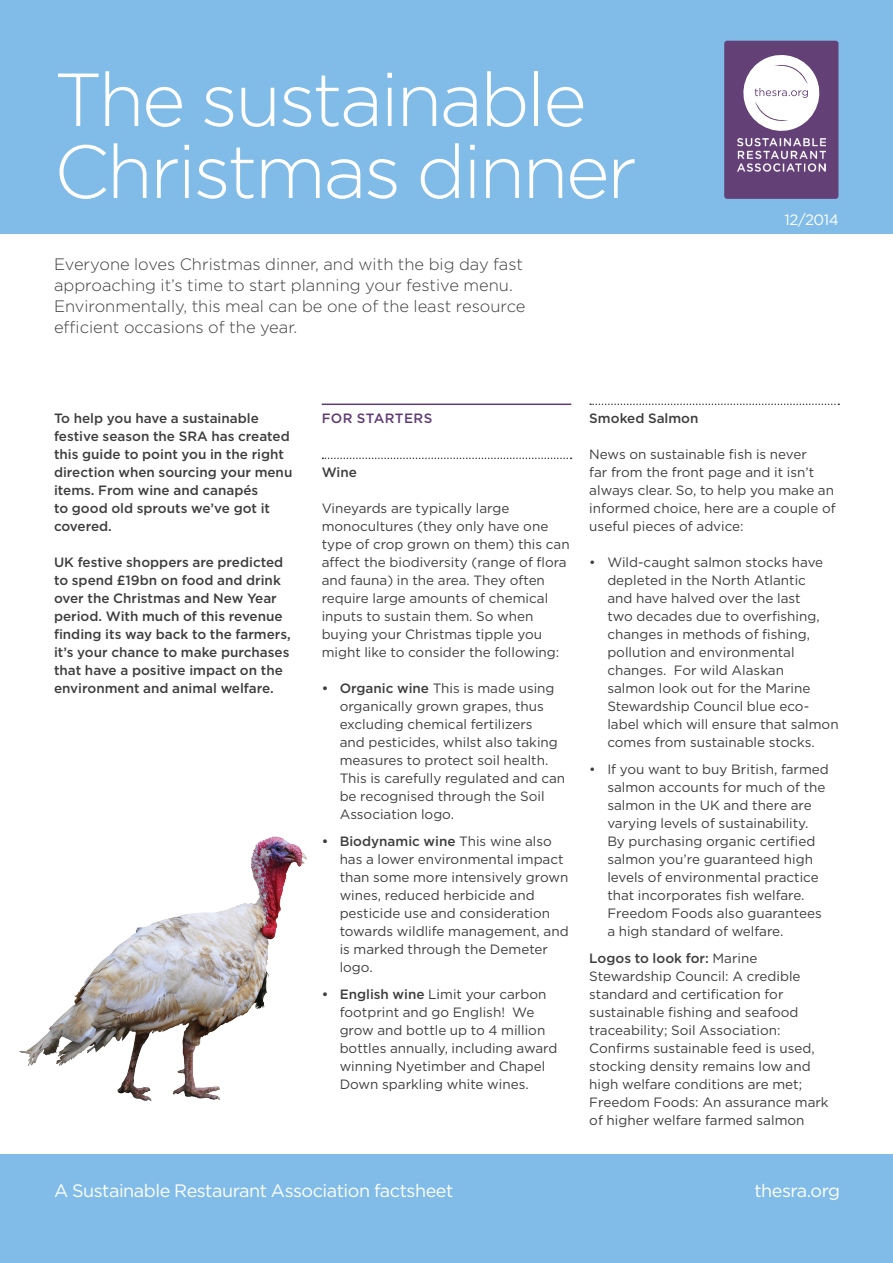
<style>
.page{position:relative;width:893px;height:1263px;background:#fff}
.page>*{position:absolute;margin:0;border:0;box-sizing:border-box;transform-origin:0 0}
.t1{font:300 75px/72px "Gotham";letter-spacing:-.035em;color:#fff}
.t2{font:18px "Gotham";letter-spacing:-.025em;color:#fff}
.Intro_Para{font:300 16.5px/21px "Gotham";color:#3e3e3f}
.t3{font:15px "Gotham";letter-spacing:-.025em;color:#fff}
.Body_text{font:13.5px/18px "Gotham";color:#3e3e3f}
.Body_text-2{font:500 13.5px/18px "Gotham";color:#3e3e3f}
.Xhead_L2{font:500 13.5px "Gotham";color:#3e3e3f}
.Xhead_L1{font:500 13.5px "Gotham";letter-spacing:.03em;color:#5f3c75}
.s1{font-weight:500}
</style>
<div class="page">
<div style="left:0;top:0;width:893px;height:234px;background:#80bce7"></div>
<div style="left:0;top:1155px;width:893px;height:108px;background:#80bce7"></div>
<div style="left:724px;top:41px;width:114px;height:158px;background:#634076;border-radius:3px"></div>
<svg style="left:743px;top:55px;width:76px;height:76px"></svg>
<img style="left:737px;top:138px;width:89px;height:61px">
<hr style="left:322px;top:404px;width:249px;height:1px;background:#5f3c75">
<svg style="left:322px;top:458px;width:250px;height:1px"></svg>
<svg style="left:590px;top:404px;width:249px;height:1px"></svg>
<img style="left:19px;top:836px;width:288px;height:265px">
<p class="t1" style="left:54px;top:61px;width:584px">The sustainable<br>Christmas dinner</p>
<p class="Intro_Para" style="left:54px;top:253px;width:473px">Everyone loves Christmas dinner, and with the big day fast approaching it’s time to start planning your festive menu.<br>Environmentally, this meal can be one of the least resource efficient occasions of the year.</p>
<p class="t3" style="left:784px;top:210px;width:56px">12/2014</p>
<p class="Body_text-2" style="left:54px;top:409px;width:240px">To help you have a sustainable festive season the SRA has created this guide to point you in the right direction when sourcing your menu items. From wine and canapés<br>to good old sprouts we’ve got it covered.</p>
<p class="Body_text-2" style="left:54px;top:553px;width:238px">UK festive shoppers are predicted to spend £19bn on food and drink over the Christmas and New Year period. With much of this revenue finding its way back to the farmers, it’s your chance to make purchases that have a positive impact on the environment and animal welfare.</p>
<p class="Xhead_L1" style="left:322px;top:409px;width:112px">FOR STARTERS</p>
<p class="Xhead_L2" style="left:322px;top:463px;width:37px">Wine</p>
<p class="Body_text" style="left:322px;top:499px;width:249px">Vineyards are typically large monocultures (they only have one type of crop grown on them) this can affect the biodiversity (range of flora and fauna) in the area. They often require large amounts of chemical inputs to sustain them. So when buying your Christmas tipple you might like to consider the following:</p>
<p class="Body_text" style="left:340px;top:679px;width:227px;text-indent:-18px"><span class="s1">• Organic wine</span> This is made using organically grown grapes, thus excluding chemical fertilizers<br>and pesticides, whilst also taking measures to protect soil health.<br>This is carefully regulated and can be recognised through the Soil<br>Association logo.</p>
<p class="Body_text" style="left:340px;top:832px;width:230px;text-indent:-18px"><span class="s1">• Biodynamic wine</span> This wine also has a lower environmental impact than some more intensively grown wines, reduced herbicide and pesticide use and consideration towards wildlife management, and is marked through the Demeter logo.</p>
<p class="Body_text" style="left:340px;top:985px;width:219px;text-indent:-18px"><span class="s1">• English wine</span> Limit your carbon footprint and go English! We grow and bottle up to 4 million bottles annually, including award winning Nyetimber and Chapel<br>Down sparkling white wines.</p>
<p class="Xhead_L2" style="left:589px;top:409px;width:111px">Smoked Salmon</p>
<p class="Body_text" style="left:589px;top:445px;width:248px">News on sustainable fish is never<br>far from the front page and it isn’t always clear. So, to help you make an informed choice, here are a couple of useful pieces of advice:</p>
<p class="Body_text" style="left:607px;top:553px;width:233px;text-indent:-18px">• Wild-caught salmon stocks have depleted in the North Atlantic<br>and have halved over the last<br>two decades due to overfishing, changes in methods of fishing, pollution and environmental changes. For wild Alaskan<br>salmon look out for the Marine<br>Stewardship Council blue eco&shy;label which will ensure that salmon comes from sustainable stocks.</p>
<p class="Body_text" style="left:607px;top:760px;width:223px;text-indent:-18px">• If you want to buy British, farmed salmon accounts for much of the salmon in the UK and there are varying levels of sustainability.<br>By purchasing organic certified salmon you’re guaranteed high levels of environmental practice that incorporates fish welfare.<br>Freedom Foods also guarantees a high standard of welfare.</p>
<p class="Body_text" style="left:589px;top:949px;width:241px"><span class="s1">Logos to look for:</span> Marine<br>Stewardship Council: A credible standard and certification for sustainable fishing and seafood traceability; Soil Association:<br>Confirms sustainable feed is used, stocking density remains low and high welfare conditions are met;<br>Freedom Foods: An assurance mark of higher welfare farmed salmon</p>
<p class="t2" style="left:54px;top:1179px;width:401px">A Sustainable Restaurant Association factsheet</p>
<p class="t2" style="left:754px;top:1179px;width:87px">thesra.org</p>
</div>
